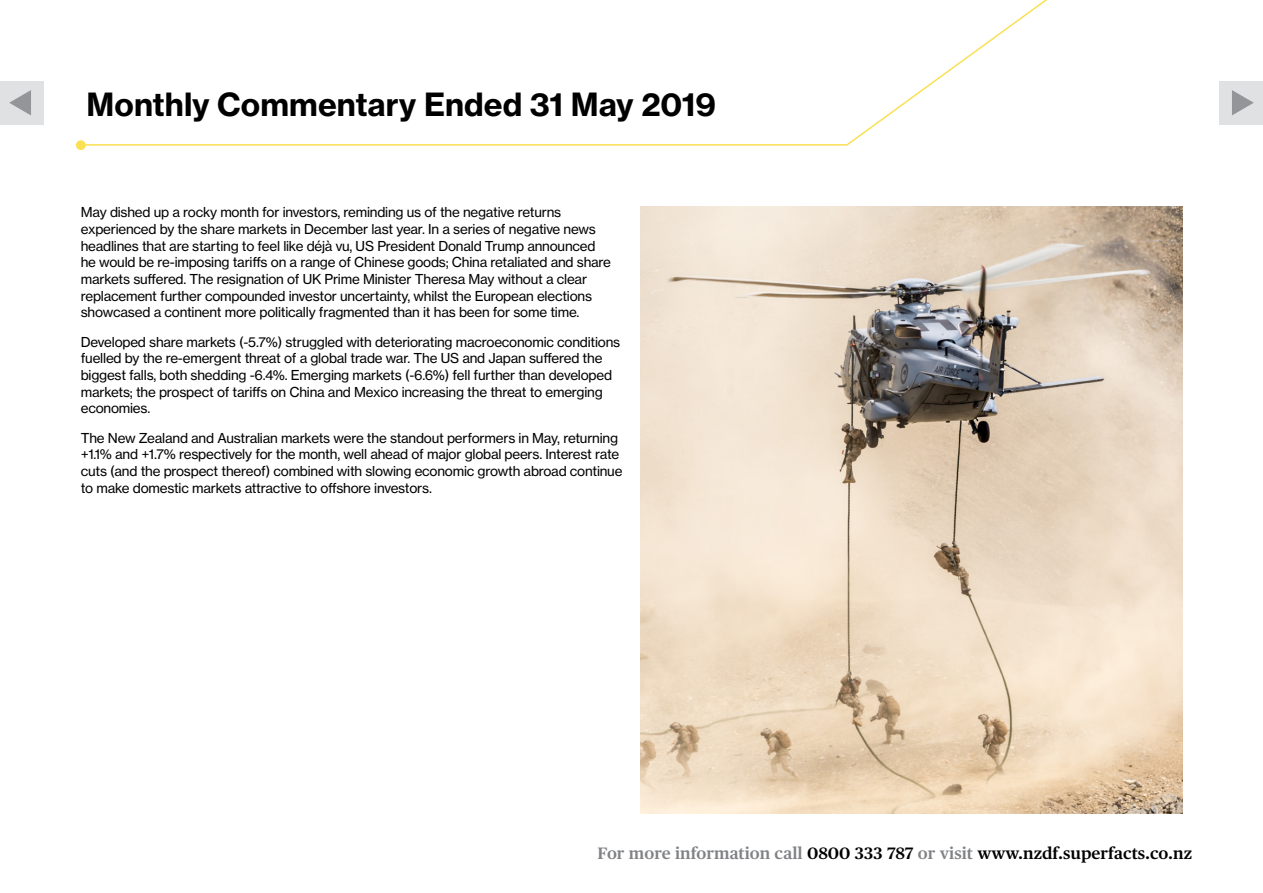
<style>
.page{position:relative;width:1263px;height:893px;background:#fff}
.page>*{position:absolute;margin:0;border:0;box-sizing:border-box;transform-origin:0 0}
.t1{font:700 31.5px "Haas Grot Text 75";color:#000}
.t2{font:600 16.5px "Publico Text";color:#000}
.t3{font:13.5px/16.6px "Haas Grot Text 55 Roman";letter-spacing:-.015em;color:#000}
.s1{color:#808285}
</style>
<div class="page">
<div style="left:0;top:81px;width:43px;height:43px;background:#e0e1e2"></div>
<svg style="left:9px;top:90px;width:22px;height:25px"></svg>
<svg style="left:86px;top:0;width:1177px;height:146px"></svg>
<div style="left:76px;top:140px;width:10px;height:10px;background:#fae053;border-radius:50%"></div>
<img style="left:640px;top:206px;width:542px;height:607px">
<h1 class="t1" style="left:87px;top:85px;width:631px">Monthly Commentary Ended 31 May 2019</h1>
<p class="t3" style="left:81px;top:204px;width:532px">May dished up a rocky month for investors, reminding us of the negative returns experienced by the share markets in December last year. In a series of negative news headlines that are starting to feel like déjà vu, US President Donald Trump announced he would be re-imposing tariffs on a range of Chinese goods; China retaliated and share markets suffered. The resignation of UK Prime Minister Theresa May without a clear replacement further compounded investor uncertainty, whilst the European elections showcased a continent more politically fragmented than it has been for some time.</p>
<p class="t3" style="left:81px;top:333px;width:541px">Developed share markets (-5.7%) struggled with deteriorating macroeconomic conditions fuelled by the re-emergent threat of a global trade war. The US and Japan suffered the biggest falls, both shedding -6.4%. Emerging markets (-6.6%) fell further than developed markets; the prospect of tariffs on China and Mexico increasing the threat to emerging economies.</p>
<p class="t3" style="left:81px;top:429px;width:543px">The New Zealand and Australian markets were the standout performers in May, returning +1.1% and +1.7% respectively for the month, well ahead of major global peers. Interest rate cuts (and the prospect thereof) combined with slowing economic growth abroad continue to make domestic markets attractive to offshore investors.</p>
<p class="t2" style="left:597px;top:844px;width:596px"><span class="s1">For more information call</span> 0800 333 787 <span class="s1">or visit</span> www.nzdf.superfacts.co.nz</p>
</div>
